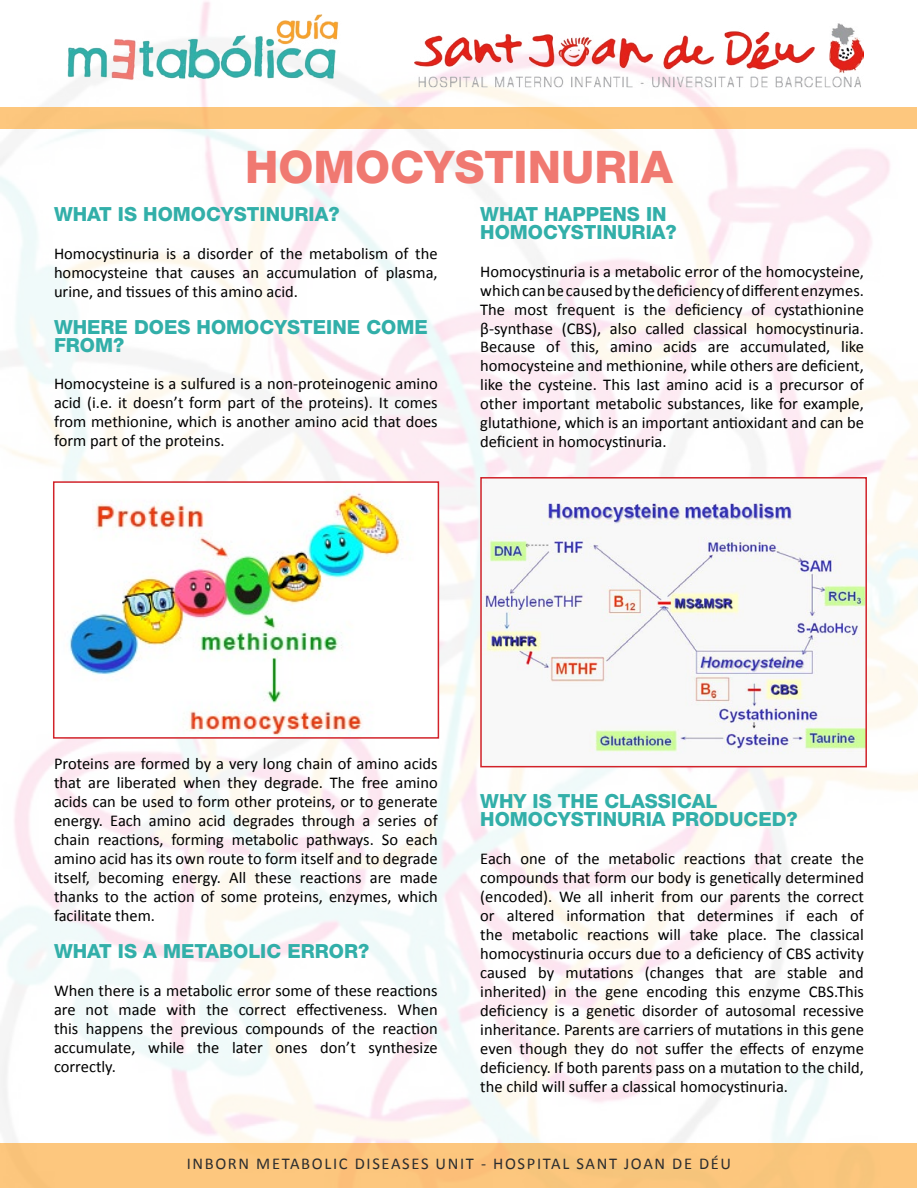
<style>
.page{position:relative;width:918px;height:1188px;background:#fff}
.page>*{position:absolute;margin:0;border:0;box-sizing:border-box;transform-origin:0 0}
.t1{font:800 45px "Helvetica Neue";color:#f07971}
.t2{font:800 19.5px/18px "Helvetica Neue";color:#32afa9}
.t3{font:16.5px/18.9px "Calibri";color:#000;text-align:justify}
.t4{font:16.5px "Calibri";letter-spacing:.1em;color:#2c2d2f}
</style>
<div class="page">
<img style="left:1px;top:1px;width:917px;height:1187px">
<img style="left:56px;top:484px;width:380px;height:252px">
<div style="left:53px;top:481px;width:386px;height:258px;border:2px solid #d2232a"></div>
<div style="left:0;top:1144px;width:916px;height:44px;background:#fcc67d"></div>
<img style="left:54px;top:9px;width:298px;height:81px">
<img style="left:415px;top:20px;width:449px;height:70px">
<div style="left:1px;top:108px;width:916px;height:21px;background:#fdc67d"></div>
<img style="left:483px;top:480px;width:381px;height:284px">
<div style="left:480px;top:477px;width:387px;height:290px;border:2px solid #d2232a"></div>
<h1 class="t1" style="left:245px;top:140px;width:429px">HOMOCYSTINURIA</h1>
<p class="t2" style="left:54px;top:205px;width:287px">WHAT IS HOMOCYSTINURIA?</p>
<p class="t3" style="left:54px;top:244px;width:385px">Homocystinuria is a disorder of the metabolism of the homocysteine that causes an accumulation of plasma, urine, and tissues of this amino acid.</p>
<p class="t2" style="left:54px;top:318px;width:375px">WHERE DOES HOMOCYSTEINE COME<br>FROM?</p>
<p class="t3" style="left:54px;top:375px;width:385px">Homocysteine is a sulfured is a non-proteinogenic amino acid (i.e. it doesn’t form part of the proteins). It comes from methionine, which is another amino acid that does form part of the proteins.</p>
<p class="t2" style="left:480px;top:205px;width:198px">WHAT HAPPENS IN<br>HOMOCYSTINURIA?</p>
<p class="t3" style="left:480px;top:262px;width:385px">Homocystinuria is a metabolic error of the homocysteine, which can be caused by the deficiency of different enzymes.<br>The most frequent is the deficiency of cystathionine β-synthase (CBS), also called classical homocystinuria.<br>Because of this, amino acids are accumulated, like homocysteine and methionine, while others are deficient, like the cysteine. This last amino acid is a precursor of other important metabolic substances, like for example, glutathione, which is an important antioxidant and can be deficient in homocystinuria.</p>
<p class="t3" style="left:54px;top:754px;width:385px">Proteins are formed by a very long chain of amino acids that are liberated when they degrade. The free amino acids can be used to form other proteins, or to generate energy. Each amino acid degrades through a series of chain reactions, forming metabolic pathways. So each amino acid has its own route to form itself and to degrade itself, becoming energy. All these reactions are made thanks to the action of some proteins, enzymes, which facilitate them.</p>
<p class="t2" style="left:54px;top:942px;width:317px">WHAT IS A METABOLIC ERROR?</p>
<p class="t3" style="left:54px;top:981px;width:385px">When there is a metabolic error some of these reactions are not made with the correct effectiveness. When this happens the previous compounds of the reaction accumulate, while the later ones don’t synthesize correctly.</p>
<p class="t2" style="left:480px;top:792px;width:319px">WHY IS THE CLASSICAL<br>HOMOCYSTINURIA PRODUCED?</p>
<p class="t3" style="left:480px;top:849px;width:385px">Each one of the metabolic reactions that create the compounds that form our body is genetically determined (encoded). We all inherit from our parents the correct or altered information that determines if each of the metabolic reactions will take place. The classical homocystinuria occurs due to a deficiency of CBS activity caused by mutations (changes that are stable and inherited) in the gene encoding this enzyme CBS.This deficiency is a genetic disorder of autosomal recessive inheritance. Parents are carriers of mutations in this gene even though they do not suffer the effects of enzyme deficiency. If both parents pass on a mutation to the child, the child will suffer a classical homocystinuria.</p>
<p class="t4" style="left:187px;top:1153px;width:546px">INBORN METABOLIC DISEASES UNIT - HOSPITAL SANT JOAN DE DÉU</p>
</div>
